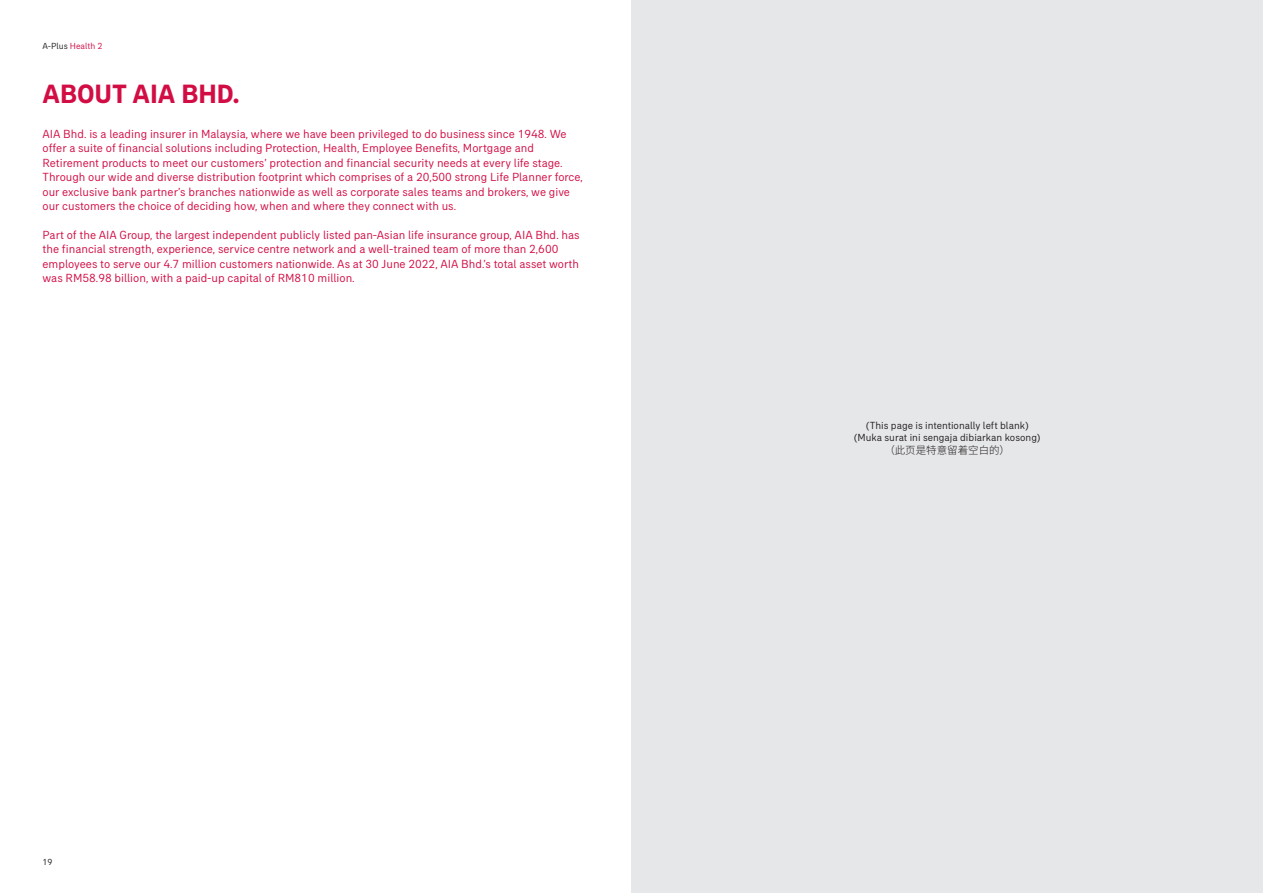
<style>
.page{position:relative;width:1263px;height:893px;background:#fff}
.page>*{position:absolute;margin:0;border:0;box-sizing:border-box;transform-origin:0 0}
.t1{font:700 27px "AIA Everest";color:#d20d44}
.t2{font:12px/14.4px "AIA Everest";color:#d20d44}
.t3{font:10.5px/12.6px "AIA Everest";color:#231f20;text-align:center}
.t4{font:300 10.5px "Noto Sans CJ Ksc";color:#231f20}
.t5{font:9px "AIA Everest";color:#d20d44}
.t6{font:9px "AIA Everest";color:#231f20}
.s1{color:#231f20}
</style>
<div class="page">
<div style="left:631px;top:0;width:632px;height:893px;background:#e6e7e9"></div>
<p class="t5" style="left:43px;top:41px;width:61px"><span class="s1">A-Plus</span> Health 2</p>
<h1 class="t1" style="left:43px;top:78px;width:198px">ABOUT AIA BHD.</h1>
<p class="t2" style="left:43px;top:126px;width:542px">AIA Bhd. is a leading insurer in Malaysia, where we have been privileged to do business since 1948. We offer a suite of financial solutions including Protection, Health, Employee Benefits, Mortgage and Retirement products to meet our customers’ protection and financial security needs at every life stage.<br>Through our wide and diverse distribution footprint which comprises of a 20,500 strong Life Planner force, our exclusive bank partner’s branches nationwide as well as corporate sales teams and brokers, we give our customers the choice of deciding how, when and where they connect with us.</p>
<p class="t2" style="left:43px;top:227px;width:539px">Part of the AIA Group, the largest independent publicly listed pan-Asian life insurance group, AIA Bhd. has the financial strength, experience, service centre network and a well-trained team of more than 2,600 employees to serve our 4.7 million customers nationwide. As at 30 June 2022, AIA Bhd.’s total asset worth was RM58.98 billion, with a paid-up capital of RM810 million.</p>
<p class="t6" style="left:43px;top:857px;width:12px">19</p>
<p class="t3" style="left:854px;top:418px;width:189px">(This page is intentionally left blank) (Muka surat ini sengaja dibiarkan kosong)</p>
<p class="t4" style="left:885px;top:444px;width:127px">（此页是特意留着空白的）</p>
</div>
